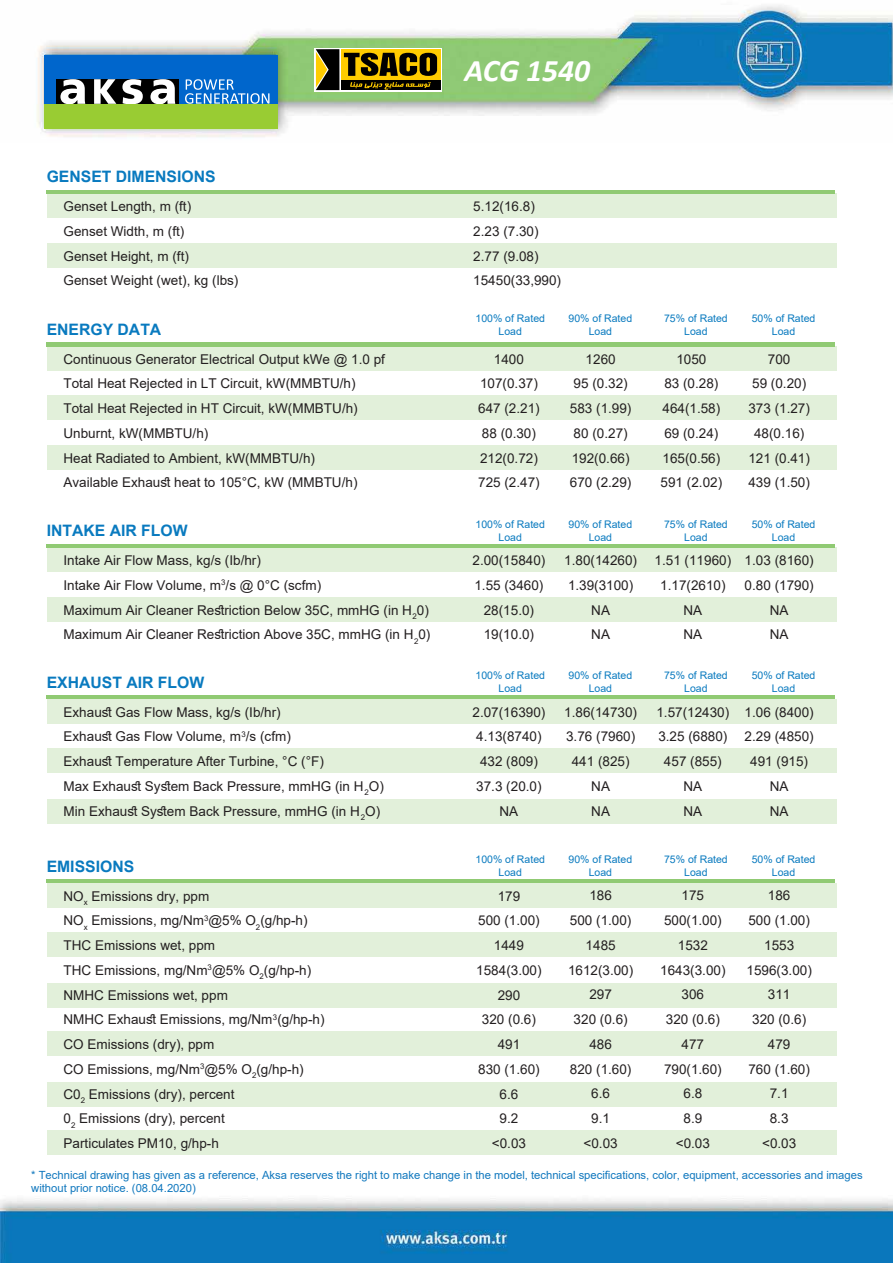
<style>
.page{position:relative;width:893px;height:1263px;background:#fff}
.page>*{position:absolute;margin:0;border:0;box-sizing:border-box;transform-origin:0 0}
.t1{font:italic 700 31.5px "Calibri";color:#fff}
.t2{font:700 15.75px "Arial";color:#097abf}
.t3{font:13.5px/24.8px "Arial";color:#231f20;text-align:center}
.t4{font:11.25px/13.5px "Arial";color:#1178be}
.t5{font:10.5px/12.6px "Arial";color:#097abf;text-align:center}
</style>
<div class="page">
<img style="left:0;top:1198px;width:892px;height:65px">
<div style="left:47px;top:346px;width:789px;height:25px;background:#e2f0da"></div>
<div style="left:47px;top:396px;width:789px;height:24px;background:#e2f0da"></div>
<div style="left:47px;top:445px;width:789px;height:25px;background:#e2f0da"></div>
<img style="left:37px;top:5px;width:855px;height:132px">
<div style="left:47px;top:547px;width:789px;height:25px;background:#e2f0da"></div>
<div style="left:47px;top:597px;width:789px;height:25px;background:#e2f0da"></div>
<div style="left:47px;top:699px;width:789px;height:25px;background:#e2f0da"></div>
<div style="left:47px;top:748px;width:789px;height:25px;background:#e2f0da"></div>
<div style="left:47px;top:799px;width:789px;height:24px;background:#e2f0da"></div>
<div style="left:47px;top:883px;width:789px;height:25px;background:#e2f0da"></div>
<div style="left:47px;top:932px;width:789px;height:25px;background:#e2f0da"></div>
<div style="left:47px;top:983px;width:789px;height:24px;background:#e2f0da"></div>
<div style="left:47px;top:1031px;width:789px;height:25px;background:#e2f0da"></div>
<div style="left:47px;top:1082px;width:789px;height:24px;background:#e2f0da"></div>
<div style="left:47px;top:1130px;width:789px;height:25px;background:#e2f0da"></div>
<div style="left:47px;top:243px;width:789px;height:25px;background:#e2f0da"></div>
<div style="left:47px;top:193px;width:789px;height:25px;background:#e2f0da"></div>
<svg style="left:314px;top:48px;width:128px;height:44px"></svg>
<div style="left:340px;top:49px;width:100px;height:30px;background:linear-gradient(to bottom,#fc0,#fc0)"></div>
<div style="left:340px;top:81px;width:100px;height:9px;background:#000"></div>
<svg style="left:316px;top:49px;width:121px;height:41px;background:#695506"></svg>
<div style="left:44px;top:104px;width:234px;height:24px;background:#9c3"></div>
<div style="left:44px;top:55px;width:234px;height:49px;background:#06c"></div>
<div style="left:57px;top:79px;width:122px;height:25px;background:#000"></div>
<svg style="left:60px;top:79px;width:25px;height:25px"></svg>
<svg style="left:150px;top:79px;width:25px;height:25px"></svg>
<svg style="left:122px;top:79px;width:21px;height:25px"></svg>
<svg style="left:94px;top:79px;width:22px;height:25px"></svg>
<svg style="left:185px;top:79px;width:84px;height:25px"></svg>
<h1 class="t1" style="left:464px;top:48px;width:127px">ACG 1540</h1>
<p class="t2" style="left:47px;top:166px;width:170px">GENSET DIMENSIONS</p>
<p class="t3" style="left:64px;top:194px;width:176px;text-align:left">Genset Length, m (ft)<br>Genset Width, m (ft)<br>Genset Height, m (ft)<br>Genset Weight (wet), kg (lbs)</p>
<p class="t3" style="left:473px;top:194px;width:89px;text-align:left">5.12(16.8)<br>2.23 (7.30)<br>2.77 (9.08)<br>15450(33,990)</p>
<p class="t5" style="left:475px;top:312px;width:71px">100% of Rated<br>Load</p>
<p class="t5" style="left:568px;top:312px;width:65px">90% of Rated<br>Load</p>
<p class="t5" style="left:664px;top:312px;width:65px">75% of Rated<br>Load</p>
<p class="t5" style="left:751px;top:312px;width:65px">50% of Rated<br>Load</p>
<p class="t2" style="left:47px;top:318px;width:116px">ENERGY DATA</p>
<p class="t3" style="left:64px;top:347px;width:323px;text-align:left">Continuous Generator Electrical Output kWe @ 1.0 pf Total Heat Rejected in LT Circuit, kW(MMBTU/h)<br>Total Heat Rejected in HT Circuit, kW(MMBTU/h)<br>Unburnt, kW(MMBTU/h)<br>Heat Radiated to Ambient, kW(MMBTU/h)<br>Available Exhaust heat to 105°C, kW (MMBTU/h)</p>
<p class="t3" style="left:478px;top:346px;width:63px">1400<br>107(0.37)<br>647 (2.21)<br>88 (0.30)<br>212(0.72)<br>725 (2.47)</p>
<p class="t3" style="left:570px;top:346px;width:63px">1260<br>95 (0.32)<br>583 (1.99)<br>80 (0.27)<br>192(0.66)<br>670 (2.29)</p>
<p class="t3" style="left:748px;top:346px;width:63px">700<br>59 (0.20)<br>373 (1.27)<br>48(0.16)<br>121 (0.41)<br>439 (1.50)</p>
<p class="t3" style="left:660px;top:346px;width:63px">1050<br>83 (0.28)<br>464(1.58)<br>69 (0.24)<br>165(0.56)<br>591 (2.02)</p>
<p class="t5" style="left:475px;top:518px;width:71px">100% of Rated<br>Load</p>
<p class="t5" style="left:568px;top:518px;width:65px">90% of Rated<br>Load</p>
<p class="t5" style="left:664px;top:518px;width:65px">75% of Rated<br>Load</p>
<p class="t5" style="left:751px;top:518px;width:65px">50% of Rated<br>Load</p>
<p class="t2" style="left:47px;top:520px;width:142px">INTAKE AIR FLOW</p>
<p class="t3" style="left:64px;top:548px;width:368px;text-align:left">Intake Air Flow Mass, kg/s (Ib/hr)<br>Intake Air Flow Volume, m<sup>3</sup>/s @ 0°C (scfm)<br>Maximum Air Cleaner Restriction Below 35C, mmHG (in H<sub>2</sub>0)<br>Maximum Air Cleaner Restriction Above 35C, mmHG (in H<sub>2</sub>0)</p>
<p class="t3" style="left:472px;top:548px;width:74px">2.00(15840)<br>1.55 (3460)<br>28(15.0)<br>19(10.0)</p>
<p class="t3" style="left:564px;top:548px;width:74px">1.80(14260)<br>1.39(3100)<br>NA<br>NA</p>
<p class="t3" style="left:744px;top:548px;width:71px">1.03 (8160)<br>0.80 (1790)<br>NA<br>NA</p>
<p class="t3" style="left:654px;top:548px;width:78px">1.51 (11960)<br>1.17(2610)<br>NA<br>NA</p>
<p class="t2" style="left:47px;top:671px;width:159px">EXHAUST AIR FLOW</p>
<p class="t5" style="left:475px;top:669px;width:71px">100% of Rated<br>Load</p>
<p class="t5" style="left:568px;top:669px;width:65px">90% of Rated<br>Load</p>
<p class="t5" style="left:664px;top:669px;width:65px">75% of Rated<br>Load</p>
<p class="t5" style="left:751px;top:669px;width:65px">50% of Rated</p>
<p class="t5" style="left:771px;top:682px;width:25px">Load</p>
<p class="t3" style="left:64px;top:699px;width:322px;text-align:left">Exhaust Gas Flow Mass, kg/s (Ib/hr)<br>Exhaust Gas Flow Volume, m<sup>3</sup>/s (cfm)<br>Exhaust Temperature After Turbine, °C (°F)<br>Max Exhaust System Back Pressure, mmHG (in H<sub>2</sub>O)<br>Min Exhaust System Back Pressure, mmHG (in H<sub>2</sub>O)</p>
<p class="t3" style="left:472px;top:699px;width:74px">2.07(16390)<br>4.13(8740)<br>432 (809)<br>37.3 (20.0)<br>NA</p>
<p class="t3" style="left:564px;top:699px;width:74px">1.86(14730)<br>3.76 (7960)<br>441 (825)<br>NA<br>NA</p>
<p class="t3" style="left:744px;top:699px;width:71px">1.06 (8400)<br>2.29 (4850)<br>491 (915)<br>NA<br>NA</p>
<p class="t3" style="left:656px;top:699px;width:74px">1.57(12430)<br>3.25 (6880)<br>457 (855)<br>NA<br>NA</p>
<p class="t2" style="left:47px;top:855px;width:89px">EMISSIONS</p>
<p class="t5" style="left:475px;top:853px;width:71px">100% of Rated<br>Load</p>
<p class="t5" style="left:568px;top:853px;width:65px">90% of Rated<br>Load</p>
<p class="t5" style="left:664px;top:853px;width:65px">75% of Rated<br>Load</p>
<p class="t5" style="left:751px;top:853px;width:65px">50% of Rated</p>
<p class="t5" style="left:771px;top:866px;width:25px">Load</p>
<p class="t3" style="left:64px;top:883px;width:262px;text-align:left">NO<sub>x</sub> Emissions dry, ppm<br>NO<sub>x</sub> Emissions, mg/Nm<sup>3</sup>@5% O<sub>2</sub>(g/hp-h)<br>THC Emissions wet, ppm<br>THC Emissions, mg/Nm<sup>3</sup>@5% O<sub>2</sub>(g/hp-h)<br>NMHC Emissions wet, ppm<br>NMHC Exhaust Emissions, mg/Nm<sup>3</sup>(g/hp-h)<br>CO Emissions (dry), ppm<br>CO Emissions, mg/Nm<sup>3</sup>@5% O<sub>2</sub>(g/hp-h)<br>C0<sub>2</sub> Emissions (dry), percent<br>0<sub>2</sub> Emissions (dry), percent<br>Particulates PM10, g/hp-h</p>
<p class="t3" style="left:476px;top:883px;width:67px">179<br>500 (1.00)<br>1449<br>1584(3.00)<br>290<br>320 (0.6)<br>491<br>830 (1.60)<br>6.6<br>9.2<br>&lt;0.03</p>
<p class="t3" style="left:568px;top:883px;width:67px">186<br>500 (1.00)<br>1485<br>1612(3.00)<br>297<br>320 (0.6)<br>486<br>820 (1.60)<br>6.6<br>9.1<br>&lt;0.03</p>
<p class="t3" style="left:746px;top:883px;width:67px">186<br>500 (1.00)<br>1553<br>1596(3.00)<br>311<br>320 (0.6)<br>479<br>760 (1.60)<br>7.1<br>8.3<br>&lt;0.03</p>
<p class="t3" style="left:660px;top:883px;width:67px">175<br>500(1.00)<br>1532<br>1643(3.00)<br>306<br>320 (0.6)<br>477<br>790(1.60)<br>6.8<br>8.9<br>&lt;0.03</p>
<p class="t4" style="left:31px;top:1168px;width:832px">* Technical drawing has given as a reference, Aksa reserves the right to make change in the model, technical specifications, color, equipment, accessories and images without prior notice. (08.04.2020)</p>
</div>
